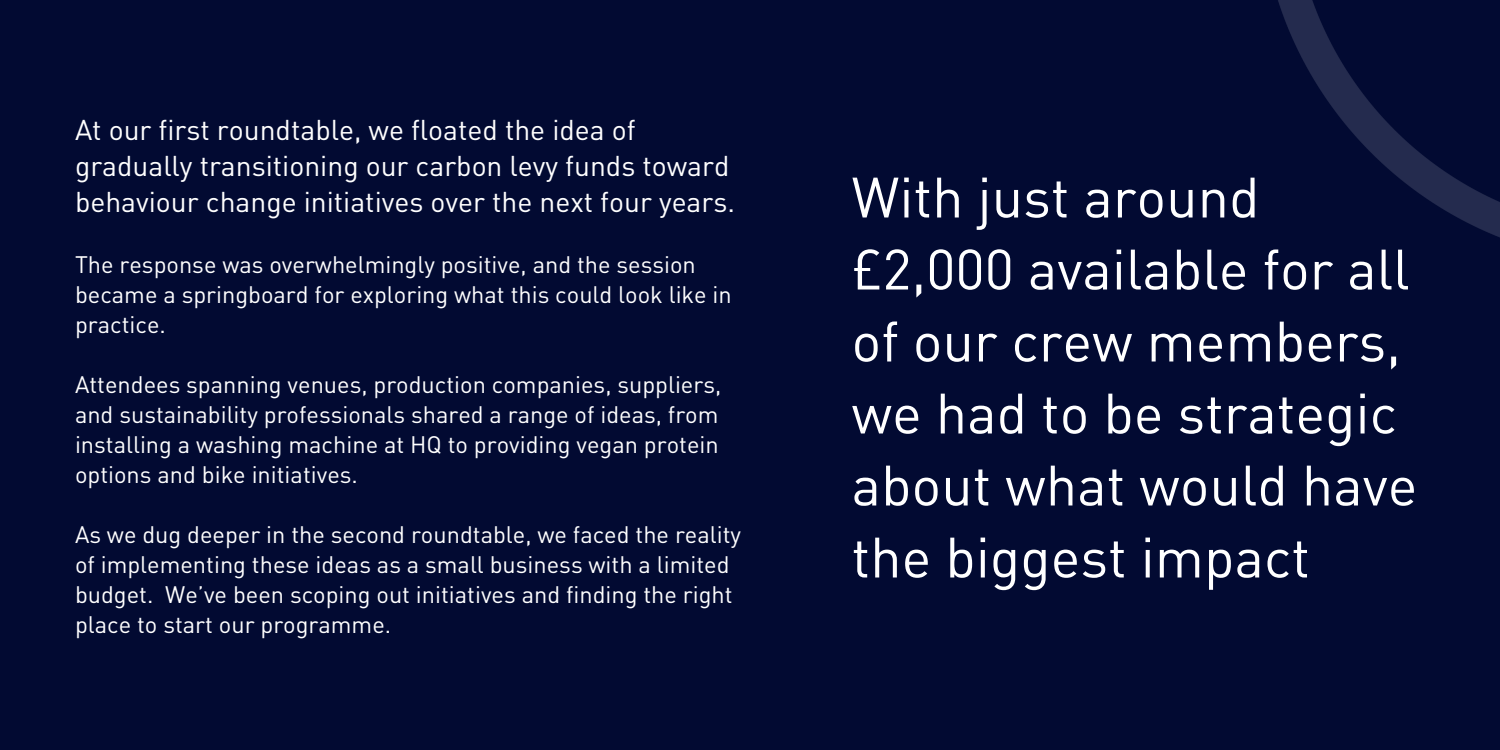
<style>
.page{position:relative;width:1500px;height:750px;background:#020a32}
.page>*{position:absolute;margin:0;border:0;box-sizing:border-box;transform-origin:0 0}
.t1{font:56px/72px "DIN Pro";color:#fff}
.t2{font:28.3px/36px "DIN Pro";color:#fff}
.t3{font:23.6px/30px "DIN Pro";color:#fff}
</style>
<div class="page">
<img style="left:1278px;top:0;width:222px;height:238px">
<h2 class="t2" style="left:75px;top:111px;width:662px">At our first roundtable, we floated the idea of gradually transitioning our carbon levy funds toward behaviour change initiatives over the next four years.</h2>
<p class="t3" style="left:75px;top:248px;width:658px">The response was overwhelmingly positive, and the session became a springboard for exploring what this could look like in practice.</p>
<p class="t3" style="left:75px;top:368px;width:648px;text-align:justify">Attendees spanning venues, production companies, suppliers, and sustainability professionals shared a range of ideas, from installing a washing machine at HQ to providing vegan protein options and bike initiatives.</p>
<p class="t3" style="left:75px;top:518px;width:668px">As we dug deeper in the second roundtable, we faced the reality of implementing these ideas as a small business with a limited budget. We’ve been scoping out initiatives and finding the right place to start our programme.</p>
<p class="t1" style="left:852px;top:159px;width:567px">With just around £2,000 available for all of our crew members, we had to be strategic about what would have the biggest impact</p>
</div>
